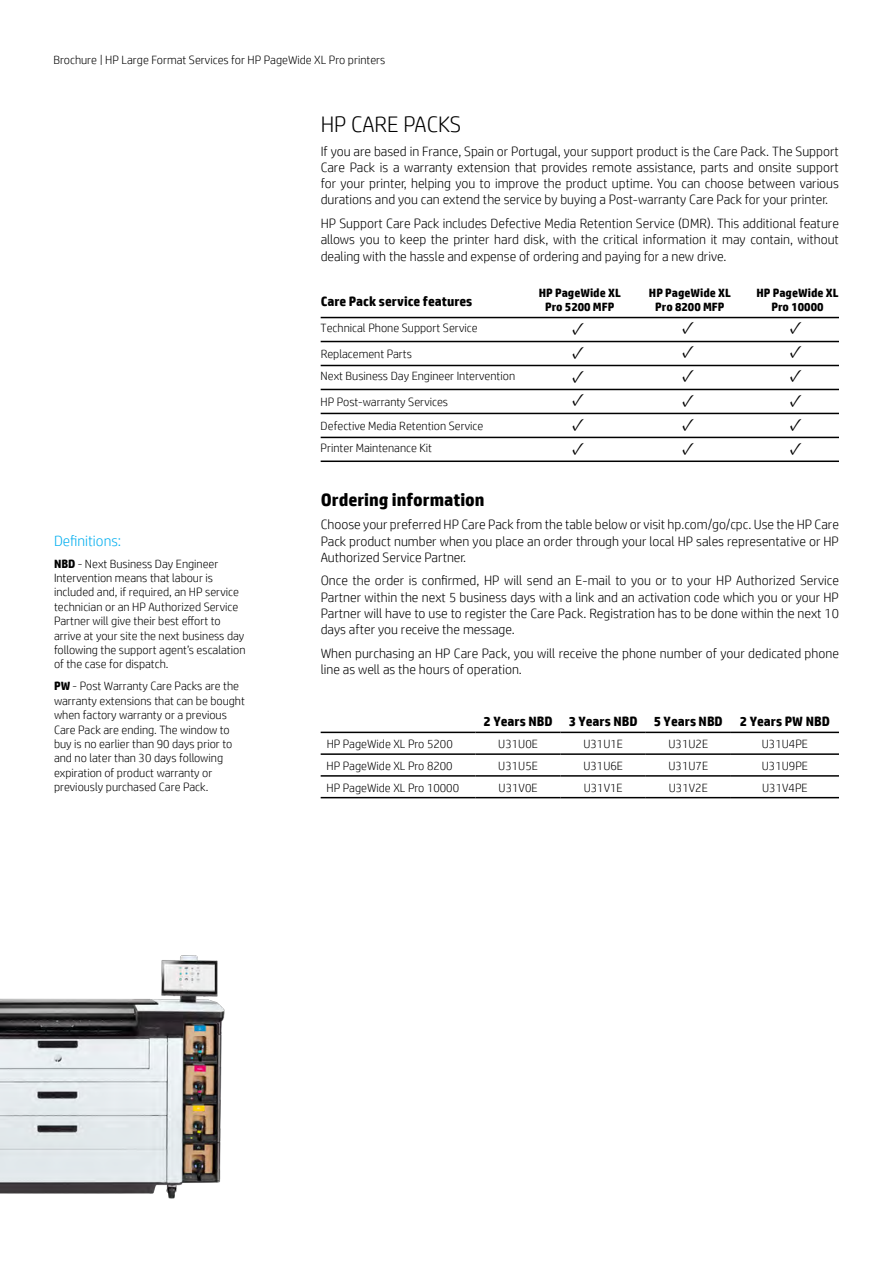
<style>
.page{position:relative;width:893px;height:1263px;background:#fff}
.page>*{position:absolute;margin:0;border:0;box-sizing:border-box;transform-origin:0 0}
.t1{font:300 22.5px "HP Simplified";color:#000}
.t2{font:700 18px "HP Simplified";color:#000}
.t3{font:18px/23.7px "Minion Pro";color:#000;text-align:justify}
.t4{font:300 15px "HP Simplified";color:#00aeef}
.t5{font:300 13.5px/16.2px "HP Simplified";color:#000;text-align:justify}
.t6{font:700 13.5px "HP Simplified";color:#000}
.t7{font:300 12px/14.4px "HP Simplified";color:#000}
.t8{font:700 12px/14.4px "HP Simplified";color:#000;text-align:center}
.s1{font-weight:700}
</style>
<div class="page">
<img style="left:0;top:955px;width:225px;height:244px">
<hr style="left:321px;top:732px;width:154px;height:1px;background:#000">
<hr style="left:475px;top:732px;width:86px;height:1px;background:#000">
<hr style="left:561px;top:732px;width:85px;height:1px;background:#000">
<hr style="left:646px;top:732px;width:85px;height:1px;background:#000">
<hr style="left:731px;top:732px;width:108px;height:1px;background:#000">
<hr style="left:321px;top:753px;width:154px;height:2px;background:#000">
<hr style="left:475px;top:753px;width:86px;height:2px;background:#000">
<hr style="left:561px;top:753px;width:85px;height:2px;background:#000">
<hr style="left:646px;top:753px;width:85px;height:2px;background:#000">
<hr style="left:731px;top:753px;width:108px;height:2px;background:#000">
<hr style="left:321px;top:775px;width:154px;height:2px;background:#000">
<hr style="left:475px;top:775px;width:86px;height:2px;background:#000">
<hr style="left:561px;top:775px;width:85px;height:2px;background:#000">
<hr style="left:646px;top:775px;width:85px;height:2px;background:#000">
<hr style="left:731px;top:775px;width:108px;height:2px;background:#000">
<hr style="left:321px;top:797px;width:154px;height:1px;background:#000">
<hr style="left:475px;top:797px;width:86px;height:1px;background:#000">
<hr style="left:561px;top:797px;width:85px;height:1px;background:#000">
<hr style="left:646px;top:797px;width:85px;height:1px;background:#000">
<hr style="left:731px;top:797px;width:108px;height:1px;background:#000">
<hr style="left:321px;top:317px;width:518px;height:1px;background:#000">
<hr style="left:321px;top:341px;width:518px;height:1px;background:#000">
<hr style="left:321px;top:365px;width:518px;height:1px;background:#000">
<hr style="left:321px;top:389px;width:518px;height:1px;background:#000">
<hr style="left:321px;top:413px;width:518px;height:1px;background:#000">
<hr style="left:321px;top:437px;width:518px;height:1px;background:#000">
<hr style="left:321px;top:460px;width:518px;height:2px;background:#000">
<p class="t7" style="left:54px;top:52px;width:333px">Brochure | HP Large Format Services for HP PageWide XL Pro printers</p>
<h1 class="t1" style="left:321px;top:112px;width:142px">HP CARE PACKS</h1>
<p class="t5" style="left:321px;top:143px;width:520px">If you are based in France, Spain or Portugal, your support product is the Care Pack. The Support Care Pack is a warranty extension that provides remote assistance, parts and onsite support for your printer, helping you to improve the product uptime. You can choose between various durations and you can extend the service by buying a Post-warranty Care Pack for your printer.</p>
<p class="t5" style="left:321px;top:215px;width:520px">HP Support Care Pack includes Defective Media Retention Service (DMR). This additional feature allows you to keep the printer hard disk, with the critical information it may contain, without dealing with the hassle and expense of ordering and paying for a new drive.</p>
<p class="t4" style="left:54px;top:532px;width:69px">Definitions:</p>
<p class="t7" style="left:54px;top:556px;width:193px"><span class="s1">NBD</span> - Next Business Day Engineer Intervention means that labour is included and, if required, an HP service technician or an HP Authorized Service Partner will give their best effort to arrive at your site the next business day following the support agent’s escalation of the case for dispatch.</p>
<p class="t7" style="left:54px;top:679px;width:192px"><span class="s1">PW</span> - Post Warranty Care Packs are the warranty extensions that can be bought when factory warranty or a previous Care Pack are ending. The window to buy is no earlier than 90 days prior to and no later than 30 days following expiration of product warranty or previously purchased Care Pack.</p>
<p class="t6" style="left:321px;top:293px;width:153px">Care Pack service features</p>
<p class="t8" style="left:539px;top:285px;width:83px">HP PageWide XL<br>Pro 5200 MFP</p>
<p class="t8" style="left:649px;top:285px;width:83px">HP PageWide XL<br>Pro 8200 MFP</p>
<p class="t8" style="left:756px;top:285px;width:83px">HP PageWide XL<br>Pro 10000</p>
<p class="t7" style="left:321px;top:321px;width:158px">Technical Phone Support Service</p>
<p class="t7" style="left:321px;top:363px;width:196px;line-height:25.5px">Next Business Day Engineer Intervention<br>HP Post-warranty Services</p>
<p class="t7" style="left:321px;top:414px;width:164px;line-height:22.4px">Defective Media Retention Service<br>Printer Maintenance Kit</p>
<h2 class="t3" style="left:682px;top:316px;width:14px">✓</h2>
<h2 class="t3" style="left:790px;top:316px;width:14px">✓</h2>
<h2 class="t3" style="left:682px;top:340px;width:14px">✓</h2>
<h2 class="t3" style="left:790px;top:340px;width:14px">✓</h2>
<h2 class="t3" style="left:682px;top:364px;width:14px">✓</h2>
<h2 class="t3" style="left:790px;top:364px;width:14px">✓</h2>
<h2 class="t3" style="left:682px;top:389px;width:14px">✓</h2>
<h2 class="t3" style="left:790px;top:389px;width:14px">✓</h2>
<h2 class="t3" style="left:682px;top:413px;width:14px">✓</h2>
<h2 class="t3" style="left:790px;top:413px;width:14px">✓</h2>
<h2 class="t3" style="left:682px;top:437px;width:14px">✓</h2>
<h2 class="t3" style="left:790px;top:437px;width:14px">✓</h2>
<h2 class="t3" style="left:572px;top:317px;width:14px">✓ ✓ ✓ ✓</h2>
<h2 class="t3" style="left:572px;top:413px;width:14px">✓ ✓</h2>
<p class="t7" style="left:321px;top:346px;width:93px">Replacement Parts</p>
<h2 class="t2" style="left:321px;top:489px;width:165px">Ordering information</h2>
<p class="t5" style="left:321px;top:516px;width:520px">Choose your preferred HP Care Pack from the table below or visit hp.com/go/cpc. Use the HP Care Pack product number when you place an order through your local HP sales representative or HP Authorized Service Partner.</p>
<p class="t5" style="left:321px;top:572px;width:520px">Once the order is confirmed, HP will send an E-mail to you or to your HP Authorized Service Partner within the next 5 business days with a link and an activation code which you or your HP Partner will have to use to register the Care Pack. Registration has to be done within the next 10 days after you receive the message.</p>
<p class="t5" style="left:321px;top:645px;width:520px">When purchasing an HP Care Pack, you will receive the phone number of your dedicated phone line as well as the hours of operation.</p>
<p class="t6" style="left:484px;top:714px;width:241px">2 Years NBD 3 Years NBD 5 Years NBD</p>
<p class="t6" style="left:740px;top:714px;width:91px">2 Years PW NBD</p>
<p class="t7" style="left:327px;top:737px;width:128px">HP PageWide XL Pro 5200</p>
<p class="t7" style="left:498px;top:737px;width:41px">U31U0E</p>
<p class="t7" style="left:583px;top:737px;width:41px">U31U1E</p>
<p class="t7" style="left:668px;top:737px;width:41px">U31U2E</p>
<p class="t7" style="left:762px;top:737px;width:48px">U31U4PE</p>
<p class="t7" style="left:327px;top:758px;width:128px">HP PageWide XL Pro 8200</p>
<p class="t7" style="left:498px;top:758px;width:41px">U31U5E</p>
<p class="t7" style="left:583px;top:758px;width:41px">U31U6E</p>
<p class="t7" style="left:668px;top:758px;width:41px">U31U7E</p>
<p class="t7" style="left:762px;top:758px;width:48px">U31U9PE</p>
<p class="t7" style="left:327px;top:780px;width:134px">HP PageWide XL Pro 10000</p>
<p class="t7" style="left:499px;top:780px;width:40px">U31V0E</p>
<p class="t7" style="left:584px;top:780px;width:40px">U31V1E</p>
<p class="t7" style="left:669px;top:780px;width:40px">U31V2E</p>
<p class="t7" style="left:762px;top:780px;width:47px">U31V4PE</p>
</div>
